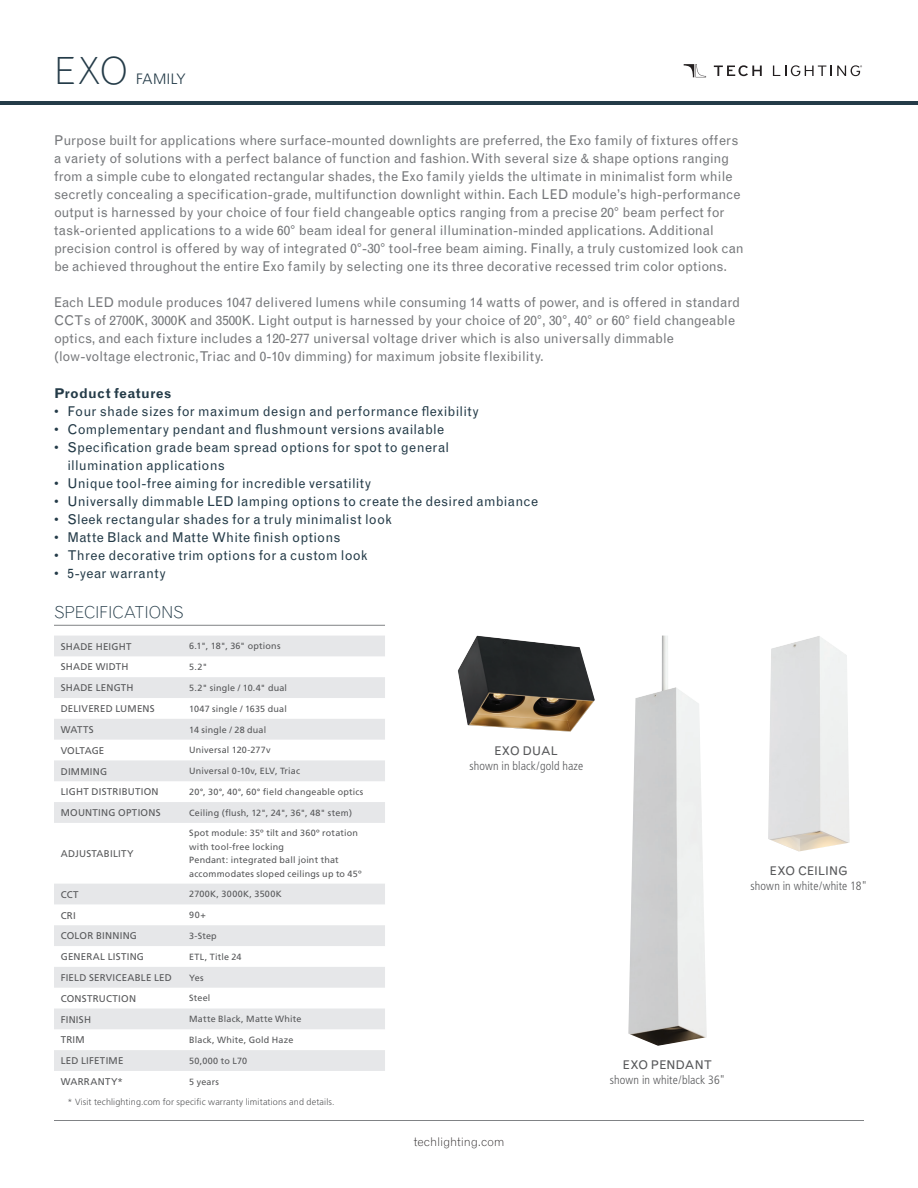
<style>
.page{position:relative;width:918px;height:1188px;background:#fff}
.page>*{position:absolute;margin:0;border:0;box-sizing:border-box;transform-origin:0 0}
.t1{font:300 37.5px "Grotesque";color:#243b48}
.t2{font:300 16.5px "Grotesque";letter-spacing:-.015em;color:#243b48}
.t3{font:300 15px "Frutiger";letter-spacing:.03em;color:#243b48}
.t4{font:13.5px/18px "Grotesque";color:#76787b}
.t5{font:13.5px/18px "Grotesque";letter-spacing:.02em;color:#243b48}
.t6{font:700 13.5px "Grotesque";letter-spacing:.02em;color:#243b48}
.t7{font:300 condensed 12px "Frutiger";letter-spacing:.01em;color:#57585a}
.t8{font:12px "Grotesque";color:#57585a}
.t9{font:300 12px "Grotesque";letter-spacing:-.01em;color:#231f20}
.t10{font:9.75px "Frutiger";letter-spacing:.025em;color:#57585a}
.t11{font:9.75px "Frutiger";color:#57585a}
.t12{font:9px/13.5px "Frutiger";letter-spacing:.02em;color:#57585a}
.t13{font:300 9px "Frutiger";letter-spacing:.015em;color:#57585a}
</style>
<div class="page">
<svg style="left:714px;top:65px;width:48px;height:11px"></svg>
<svg style="left:773px;top:65px;width:89px;height:11px"></svg>
<svg style="left:684px;top:64px;width:22px;height:13px"></svg>
<hr style="left:0;top:101px;width:918px;height:4px;background:#243b48">
<hr style="left:54px;top:1120px;width:810px;height:1px;background:#808285">
<img style="left:628px;top:636px;width:79px;height:410px">
<img style="left:458px;top:636px;width:137px;height:96px">
<img style="left:768px;top:636px;width:82px;height:215px">
<hr style="left:54px;top:625px;width:331px;height:1px;background:#808285">
<svg style="left:54px;top:636px;width:331px;height:435px"></svg>
<h1 class="t1" style="left:54px;top:48px;width:76px">EXO</h1>
<p class="t3" style="left:136px;top:70px;width:51px">FAMILY</p>
<p class="t4" style="left:54px;top:132px;width:691px">Purpose built for applications where surface-mounted downlights are preferred, the Exo family of fixtures offers a variety of solutions with a perfect balance of function and fashion. With several size &amp; shape options ranging from a simple cube to elongated rectangular shades, the Exo family yields the ultimate in minimalist form while secretly concealing a specification-grade, multifunction downlight within. Each LED module’s high-performance output is harnessed by your choice of four field changeable optics ranging from a precise 20° beam perfect for task-oriented applications to a wide 60° beam ideal for general illumination-minded applications. Additional precision control is offered by way of integrated 0°-30° tool-free beam aiming. Finally, a truly customized look can be achieved throughout the entire Exo family by selecting one its three decorative recessed trim color options.</p>
<p class="t4" style="left:54px;top:294px;width:688px">Each LED module produces 1047 delivered lumens while consuming 14 watts of power, and is offered in standard CCTs of 2700K, 3000K and 3500K. Light output is harnessed by your choice of 20°, 30°, 40° or 60° field changeable optics, and each fixture includes a 120-277 universal voltage driver which is also universally dimmable (low-voltage electronic, Triac and 0-10v dimming) for maximum jobsite flexibility.</p>
<p class="t6" style="left:54px;top:386px;width:119px">Product features</p>
<p class="t5" style="left:54px;top:403px;width:426px">• Four shade sizes for maximum design and performance flexibility</p>
<p class="t5" style="left:54px;top:421px;width:392px">• Complementary pendant and flushmount versions available</p>
<p class="t5" style="left:68px;top:439px;width:383px;text-indent:-14px">• Specification grade beam spread options for spot to general illumination applications</p>
<p class="t5" style="left:54px;top:475px;width:319px">• Unique tool-free aiming for incredible versatility</p>
<p class="t5" style="left:54px;top:493px;width:486px">• Universally dimmable LED lamping options to create the desired ambiance</p>
<p class="t5" style="left:54px;top:511px;width:339px">• Sleek rectangular shades for a truly minimalist look</p>
<p class="t5" style="left:54px;top:529px;width:288px">• Matte Black and Matte White finish options</p>
<p class="t5" style="left:54px;top:547px;width:315px">• Three decorative trim options for a custom look</p>
<p class="t5" style="left:54px;top:565px;width:113px">• 5-year warranty</p>
<p class="t2" style="left:54px;top:603px;width:131px">SPECIFICATIONS</p>
<p class="t10" style="left:61px;top:641px;width:72px">SHADE HEIGHT</p>
<p class="t12" style="left:189px;top:640px;width:93px">6.1", 18", 36" options</p>
<p class="t10" style="left:61px;top:661px;width:69px">SHADE WIDTH</p>
<p class="t12" style="left:189px;top:660px;width:20px">5.2"</p>
<p class="t10" style="left:61px;top:682px;width:74px">SHADE LENGTH</p>
<p class="t12" style="left:189px;top:681px;width:99px">5.2" single / 10.4" dual</p>
<p class="t10" style="left:61px;top:703px;width:96px">DELIVERED LUMENS</p>
<p class="t12" style="left:189px;top:702px;width:99px">1047 single / 1635 dual</p>
<p class="t10" style="left:61px;top:724px;width:35px">WATTS</p>
<p class="t12" style="left:189px;top:723px;width:78px">14 single / 28 dual</p>
<p class="t11" style="left:61px;top:745px;width:45px">VOLTAGE</p>
<p class="t12" style="left:189px;top:744px;width:83px">Universal 120-277v</p>
<p class="t10" style="left:61px;top:765px;width:48px">DIMMING</p>
<p class="t12" style="left:189px;top:764px;width:112px">Universal 0-10v, ELV, Triac</p>
<p class="t10" style="left:61px;top:786px;width:99px">LIGHT DISTRIBUTION</p>
<p class="t12" style="left:189px;top:785px;width:176px">20°, 30°, 40°, 60° field changeable optics</p>
<p class="t10" style="left:61px;top:807px;width:101px">MOUNTING OPTIONS</p>
<p class="t12" style="left:189px;top:806px;width:164px">Ceiling (flush, 12", 24", 36", 48" stem)</p>
<p class="t10" style="left:61px;top:848px;width:74px">ADJUSTABILITY</p>
<p class="t12" style="left:189px;top:827px;width:174px">Spot module: 35º tilt and 360º rotation with tool-free locking<br>Pendant: integrated ball joint that accommodates sloped ceilings up to 45º</p>
<p class="t10" style="left:61px;top:889px;width:19px">CCT</p>
<p class="t12" style="left:189px;top:888px;width:94px">2700K, 3000K, 3500K</p>
<p class="t10" style="left:61px;top:909px;width:17px">CRI</p>
<p class="t12" style="left:189px;top:908px;width:18px">90+</p>
<p class="t10" style="left:61px;top:930px;width:78px">COLOR BINNING</p>
<p class="t12" style="left:189px;top:929px;width:29px">3-Step</p>
<p class="t10" style="left:61px;top:951px;width:85px">GENERAL LISTING</p>
<p class="t12" style="left:189px;top:950px;width:54px">ETL, Title 24</p>
<p class="t10" style="left:61px;top:972px;width:113px">FIELD SERVICEABLE LED</p>
<p class="t12" style="left:189px;top:971px;width:16px">Yes</p>
<p class="t10" style="left:61px;top:993px;width:77px">CONSTRUCTION</p>
<p class="t12" style="left:189px;top:992px;width:23px">Steel</p>
<p class="t10" style="left:61px;top:1013px;width:32px">FINISH</p>
<p class="t12" style="left:189px;top:1012px;width:114px">Matte Black, Matte White</p>
<p class="t10" style="left:61px;top:1034px;width:26px">TRIM</p>
<p class="t12" style="left:189px;top:1033px;width:106px">Black, White, Gold Haze</p>
<p class="t10" style="left:61px;top:1055px;width:64px">LED LIFETIME</p>
<p class="t12" style="left:189px;top:1054px;width:59px">50,000 to L70</p>
<p class="t10" style="left:61px;top:1076px;width:64px">WARRANTY*</p>
<p class="t12" style="left:189px;top:1075px;width:31px">5 years</p>
<p class="t13" style="left:68px;top:1097px;width:269px">* Visit techlighting.com for specific warranty limitations and details.</p>
<p class="t8" style="left:494px;top:744px;width:65px">EXO DUAL</p>
<p class="t7" style="left:469px;top:759px;width:115px">shown in black/gold haze</p>
<p class="t8" style="left:770px;top:864px;width:79px">EXO CEILING</p>
<p class="t7" style="left:751px;top:879px;width:118px">shown in white/white 18"</p>
<p class="t8" style="left:623px;top:1058px;width:91px">EXO PENDANT</p>
<p class="t7" style="left:610px;top:1073px;width:117px">shown in white/black 36"</p>
<p class="t9" style="left:414px;top:1134px;width:92px">techlighting.com</p>
</div>
